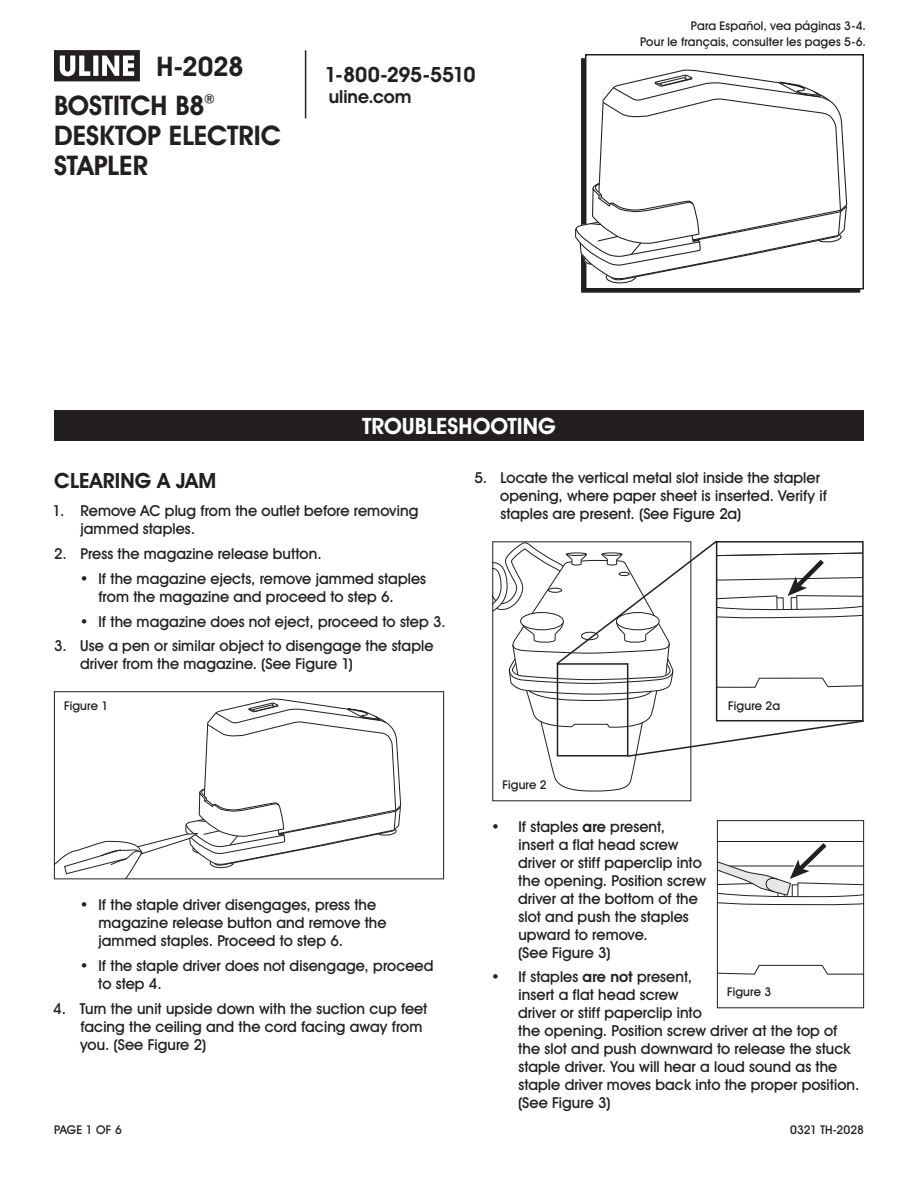
<style>
.page{position:relative;width:918px;height:1188px;background:#fff}
.page>*{position:absolute;margin:0;border:0;box-sizing:border-box;transform-origin:0 0}
.t1{font:700 27px/38.7px "Uline Two Knine";letter-spacing:-.005em;color:#231f20}
.Heading_Bar{font:700 22.5px "Uline Two Knine";color:#fff}
._2_HEADING_STANDARD{font:700 21px "Uline Two Knine";letter-spacing:-.02em;color:#231f20}
._2_HEADING_STANDARD-2{font:700 21px "Uline Two Knine";color:#231f20}
.t2{font:700 18px "Uline Two Knine";color:#231f20}
.t3{font:15px/18px "Uline Two Knine";letter-spacing:.005em;color:#231f20}
.IS_PD_TS_Disclaimer{font:12px "Uline Two Knine";letter-spacing:.015em;color:#231f20}
.s1{font-weight:700}
</style>
<div class="page">
<svg style="left:54px;top:50px;width:86px;height:31px"></svg>
<hr style="left:305px;top:50px;width:1px;height:68px;background:#231f20">
<div style="left:54px;top:410px;width:810px;height:30px;background:#231f20"></div>
<svg style="left:56px;top:698px;width:345px;height:179px"></svg>
<div style="left:54px;top:691px;width:390px;height:188px;border:1px solid #231f20"></div>
<div style="left:585px;top:54px;width:279px;height:235px;border:2px solid #231f20"></div>
<svg style="left:575px;top:69px;width:273px;height:218px"></svg>
<svg style="left:493px;top:540px;width:371px;height:252px"></svg>
<svg style="left:719px;top:841px;width:143px;height:134px"></svg>
<div style="left:717px;top:820px;width:147px;height:188px;border:1px solid #231f20"></div>
<h1 class="t1" style="left:54px;top:47px;width:191px;text-indent:103px">H-2028<br>BOSTITCH B8<sup>®</sup></h1>
<h1 class="t1" style="left:54px;top:120px;width:229px;line-height:30px">DESKTOP ELECTRIC<br>STAPLER</h1>
<h3 class="_2_HEADING_STANDARD" style="left:325px;top:62px;width:152px">1-800-295-5510</h3>
<p class="t2" style="left:329px;top:86px;width:84px">uline.com</p>
<p class="IS_PD_TS_Disclaimer" style="left:691px;top:18px;width:177px">Para Español, vea páginas 3-4.</p>
<p class="IS_PD_TS_Disclaimer" style="left:640px;top:35px;width:227px">Pour le français, consulter les pages 5-6.</p>
<p class="Heading_Bar" style="left:362px;top:412px;width:195px">TROUBLESHOOTING</p>
<h1 class="_2_HEADING_STANDARD-2" style="left:54px;top:467px;width:163px">CLEARING A JAM</h1>
<p class="t3" style="left:80px;top:502px;width:339px;text-indent:-28px">1. Remove AC plug from the outlet before removing jammed staples.</p>
<p class="t3" style="left:54px;top:545px;width:269px">2. Press the magazine release button.</p>
<p class="t3" style="left:98px;top:569px;width:329px;text-indent:-19px">• If the magazine ejects, remove jammed staples from the magazine and proceed to step 6.</p>
<p class="t3" style="left:80px;top:612px;width:367px">• If the magazine does not eject, proceed to step 3.</p>
<p class="t3" style="left:80px;top:637px;width:355px;text-indent:-26px">3. Use a pen or similar object to disengage the staple driver from the magazine. (See Figure 1)</p>
<p class="IS_PD_TS_Disclaimer" style="left:64px;top:698px;width:46px">Figure 1</p>
<p class="t3" style="left:98px;top:896px;width:290px;text-indent:-19px">• If the staple driver disengages, press the magazine release button and remove the jammed staples. Proceed to step 6.</p>
<p class="t3" style="left:98px;top:956px;width:337px;text-indent:-18px">• If the staple driver does not disengage, proceed to step 4.</p>
<p class="t3" style="left:80px;top:999px;width:349px;text-indent:-27px">4. Turn the unit upside down with the suction cup feet facing the ceiling and the cord facing away from you. (See Figure 2)</p>
<p class="t3" style="left:500px;top:468px;width:328px;text-indent:-26px">5. Locate the vertical metal slot inside the stapler opening, where paper sheet is inserted. Verify if staples are present. (See Figure 2a)</p>
<p class="IS_PD_TS_Disclaimer" style="left:503px;top:777px;width:46px">Figure 2</p>
<p class="IS_PD_TS_Disclaimer" style="left:728px;top:698px;width:53px">Figure 2a</p>
<p class="t3" style="left:518px;top:817px;width:189px;text-indent:-27px">• If staples <span class="s1">are</span> present,<br>insert a flat head screw driver or stiff paperclip into the opening. Position screw driver at the bottom of the slot and push the staples upward to remove.<br>(See Figure 3)</p>
<p class="t3" style="left:518px;top:968px;width:343px;text-indent:-27px">• If staples <span class="s1">are not</span> present,<br>insert a flat head screw<br>driver or stiff paperclip into<br>the opening. Position screw driver at the top of the slot and push downward to release the stuck staple driver. You will hear a loud sound as the staple driver moves back into the proper position. (See Figure 3)</p>
<p class="IS_PD_TS_Disclaimer" style="left:727px;top:984px;width:46px">Figure 3</p>
<p class="IS_PD_TS_Disclaimer" style="left:54px;top:1122px;width:69px">PAGE 1 OF 6</p>
<p class="IS_PD_TS_Disclaimer" style="left:790px;top:1122px;width:75px">0321 TH-2028</p>
</div>
